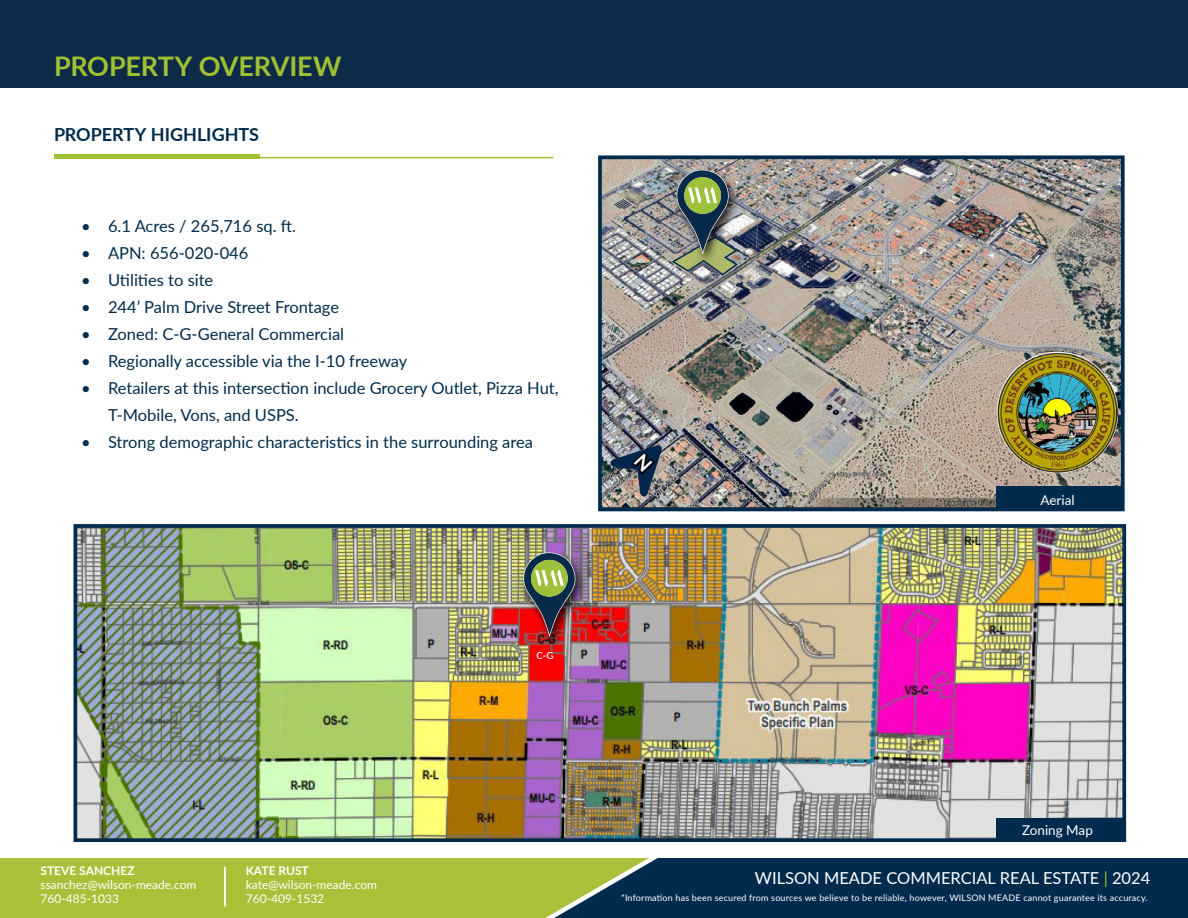
<style>
.page{position:relative;width:1188px;height:918px;background:#fff}
.page>*{position:absolute;margin:0;border:0;box-sizing:border-box;transform-origin:0 0}
.t1{font:700 27px "Lato";letter-spacing:-.005em;color:#9fc131}
.t2{font:700 18px "Lato";color:#012b4c}
.t3{font:16.5px/27px "Lato";color:#012b4c}
.t4{font:16.5px "Lato";color:#fff}
.t5{font:13.5px "Lato";color:#fff}
.t6{font:12px/14.4px "Lato";color:#fff}
.t7{font:700 12px "Lato";color:#fff}
.t8{font:600 9.75px "Lato";color:#fff}
.t9{font:9px "Lato";letter-spacing:.02em;color:#fff}
.s1{color:#9fc131}
</style>
<div class="page">
<div style="left:0;top:0;width:1188px;height:88px;background:#0d2b49"></div>
<div style="left:0;top:854px;width:753px;height:64px;background:#aac039"></div>
<svg style="left:545px;top:858px;width:643px;height:60px;background:#113a4d"></svg>
<hr style="left:0;top:854px;width:1188px;height:4px;background:#fff">
<hr style="left:224px;top:867px;width:2px;height:39px;background:#fff">
<hr style="left:54px;top:155px;width:206px;height:4px;background:#9fc131">
<hr style="left:256px;top:157px;width:298px;height:1px;background:#9fc131">
<img style="left:603px;top:160px;width:517px;height:346px">
<div style="left:598px;top:155px;width:527px;height:356px;border:4px solid #012b4c"></div>
<img style="left:79px;top:529px;width:1042px;height:308px">
<div style="left:74px;top:524px;width:1052px;height:318px;border:4px solid #012b4c"></div>
<div style="left:997px;top:818px;width:127px;height:23px;background:#012b4c"></div>
<img style="left:997px;top:352px;width:121px;height:121px;border-radius:61px">
<div style="left:997px;top:487px;width:127px;height:22px;background:#012b4c"></div>
<div style="left:519px;top:551px;width:68px;height:99px;background:#000;opacity:.75"></div>
<img style="left:523px;top:552px;width:52px;height:86px">
<div style="left:672px;top:168px;width:68px;height:99px;background:#000;opacity:.75"></div>
<img style="left:670px;top:170px;width:69px;height:106px">
<img style="left:609px;top:444px;width:54px;height:54px">
<p class="t1" style="left:54px;top:46px;width:289px">PROPERTY OVERVIEW</p>
<p class="t2" style="left:54px;top:121px;width:207px">PROPERTY HIGHLIGHTS</p>
<p class="t3" style="left:81px;top:212px;width:217px">• 6.1 Acres / 265,716 sq. ft.</p>
<p class="t3" style="left:81px;top:239px;width:169px">• APN: 656-020-046</p>
<p class="t3" style="left:81px;top:266px;width:134px">• Utilities to site</p>
<p class="t3" style="left:81px;top:293px;width:260px">• 244’ Palm Drive Street Frontage</p>
<p class="t3" style="left:81px;top:320px;width:265px">• Zoned: C-G-General Commercial</p>
<p class="t3" style="left:81px;top:347px;width:328px">• Regionally accessible via the I-10 freeway</p>
<p class="t3" style="left:108px;top:374px;width:452px;text-indent:-27px">• Retailers at this intersection include Grocery Outlet, Pizza Hut,<br>T-Mobile, Vons, and USPS.</p>
<p class="t3" style="left:81px;top:428px;width:454px">• Strong demographic characteristics in the surrounding area</p>
<p class="t8" style="left:536px;top:649px;width:19px">C-G</p>
<p class="t5" style="left:1040px;top:490px;width:36px">Aerial</p>
<p class="t7" style="left:40px;top:861px;width:96px">STEVE SANCHEZ</p>
<p class="t6" style="left:40px;top:877px;width:157px">ssanchez@wilson-meade.com<br>760-485-1033</p>
<p class="t7" style="left:246px;top:861px;width:65px">KATE RUST</p>
<p class="t6" style="left:246px;top:877px;width:133px">kate@wilson-meade.com<br>760-409-1532</p>
<p class="t5" style="left:1022px;top:820px;width:72px">Zoning Map</p>
<p class="t4" style="left:755px;top:866px;width:397px">WILSON MEADE COMMERCIAL REAL ESTATE <span class="s1">|</span> 2024</p>
<p class="t9" style="left:621px;top:892px;width:528px">*Information has been secured from sources we believe to be reliable, however, WILSON MEADE cannot guarantee its accuracy.</p>
</div>
